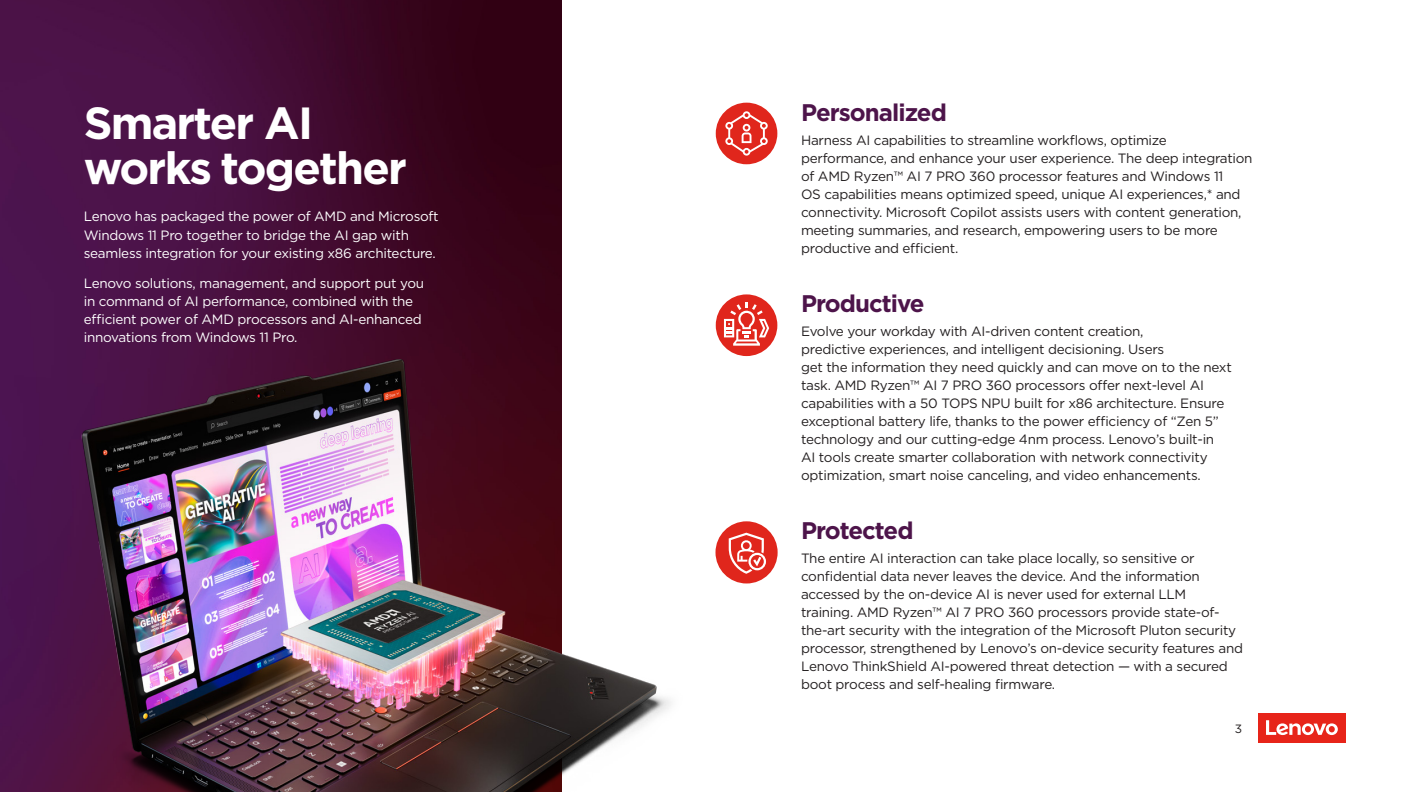
<style>
.page{position:relative;width:1404px;height:792px;background:#fff}
.page>*{position:absolute;margin:0;border:0;box-sizing:border-box;transform-origin:0 0}
.Page_Sub2_dark{font:700 45px/45px "Gotham";letter-spacing:-.04em;color:#fff}
.Page_Subhead_Dark{font:700 24px "Gotham";letter-spacing:-.04em;color:#4d144a}
.Body_Dark{font:13.5px/18px "Gotham";letter-spacing:-.02em;color:#231f20}
.Body_Dark-2{font:13.5px/18px "Gotham";letter-spacing:-.02em;color:#fff}
.t1{font:12px "Gotham";color:#231f20}
</style>
<div class="page">
<div style="left:716px;top:103px;width:61px;height:61px;background:#e0261c;border-radius:50%"></div>
<svg style="left:725px;top:111px;width:43px;height:45px"></svg>
<img style="left:0;top:0;width:562px;height:325px">
<div style="left:715px;top:521px;width:63px;height:62px;background:#e0261c;border-radius:50%"></div>
<svg style="left:729px;top:532px;width:37px;height:42px"></svg>
<div style="left:716px;top:294px;width:61px;height:62px;background:#e0261c;border-radius:50%"></div>
<svg style="left:724px;top:302px;width:45px;height:44px"></svg>
<img style="left:0;top:325px;width:671px;height:467px">
<div style="left:1258px;top:713px;width:88px;height:30px;background:#e72419"></div>
<svg style="left:1266px;top:720px;width:72px;height:15px"></svg>
<p class="Page_Sub2_dark" style="left:84px;top:100px;width:325px">Smarter AI works together</p>
<p class="Body_Dark-2" style="left:84px;top:207px;width:356px">Lenovo has packaged the power of AMD and Microsoft<br>Windows 11 Pro together to bridge the AI gap with seamless integration for your existing x86 architecture.</p>
<p class="Body_Dark-2" style="left:84px;top:273px;width:342px">Lenovo solutions, management, and support put you in command of AI performance, combined with the efficient power of AMD processors and AI-enhanced innovations from Windows 11 Pro.</p>
<p class="Page_Subhead_Dark" style="left:801px;top:96px;width:147px">Personalized</p>
<p class="Body_Dark" style="left:801px;top:131px;width:453px">Harness AI capabilities to streamline workflows, optimize performance, and enhance your user experience. The deep integration of AMD Ryzen™ AI 7 PRO 360 processor features and Windows 11<br>OS capabilities means optimized speed, unique AI experiences,* and connectivity. Microsoft Copilot assists users with content generation, meeting summaries, and research, empowering users to be more productive and efficient.</p>
<p class="Page_Subhead_Dark" style="left:801px;top:287px;width:125px">Productive</p>
<p class="Body_Dark" style="left:801px;top:322px;width:432px">Evolve your workday with AI-driven content creation,<br>predictive experiences, and intelligent decisioning. Users<br>get the information they need quickly and can move on to the next task. AMD Ryzen™ AI 7 PRO 360 processors offer next-level AI capabilities with a 50 TOPS NPU built for x86 architecture. Ensure exceptional battery life, thanks to the power efficiency of “Zen 5” technology and our cutting-edge 4nm process. Lenovo’s built-in AI tools create smarter collaboration with network connectivity optimization, smart noise canceling, and video enhancements.</p>
<p class="Page_Subhead_Dark" style="left:801px;top:514px;width:114px">Protected</p>
<p class="Body_Dark" style="left:801px;top:549px;width:443px">The entire AI interaction can take place locally, so sensitive or confidential data never leaves the device. And the information accessed by the on-device AI is never used for external LLM<br>training. AMD Ryzen™ AI 7 PRO 360 processors provide state-of&shy;the-art security with the integration of the Microsoft Pluton security processor, strengthened by Lenovo’s on-device security features and Lenovo ThinkShield AI-powered threat detection — with a secured boot process and self-healing firmware.</p>
<p class="t1" style="left:1235px;top:721px;width:9px">3</p>
</div>
